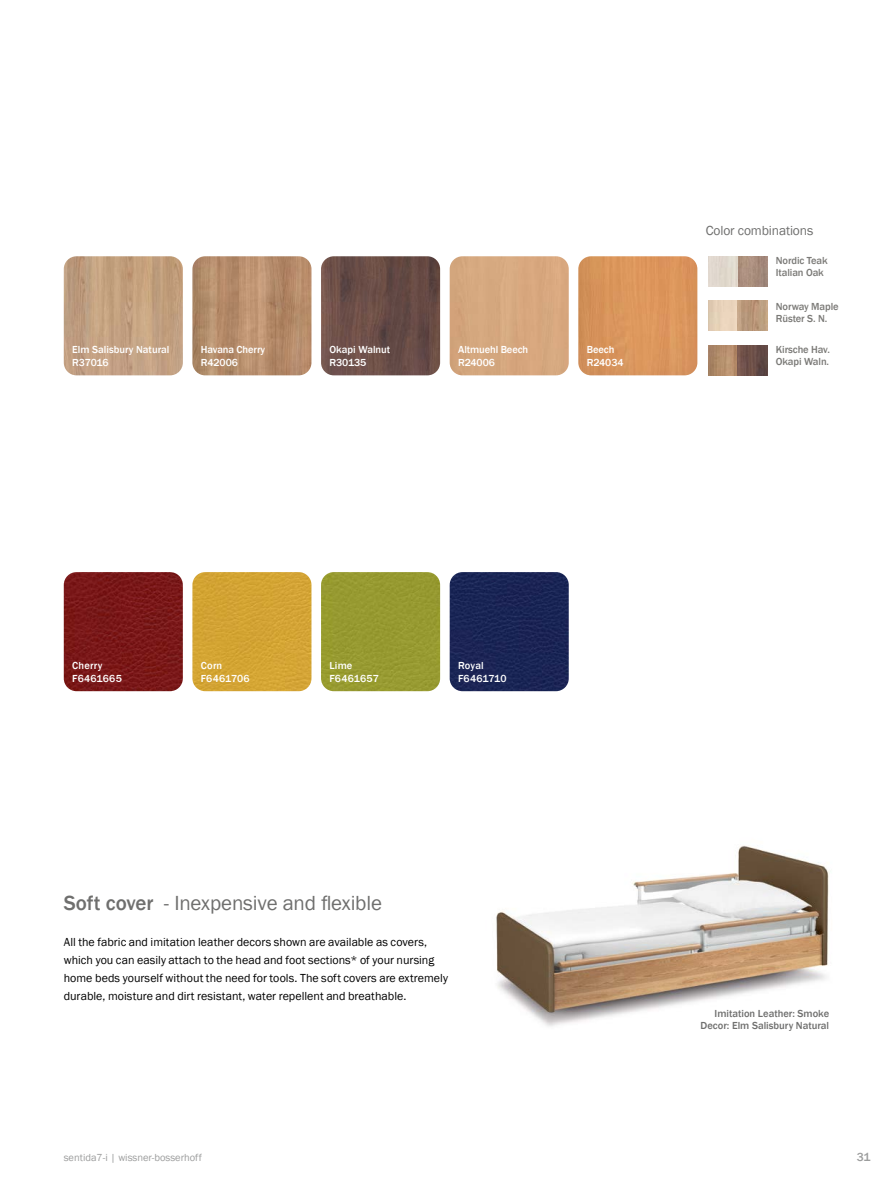
<style>
.page{position:relative;width:893px;height:1191px;background:#fff}
.page>*{position:absolute;margin:0;border:0;box-sizing:border-box;transform-origin:0 0}
.t1{font:21px "Franklin Gothic";letter-spacing:-.01em;color:#6f6f6e}
.t2{font:13.5px "Franklin Gothic";letter-spacing:-.01em;color:#6f6f6e}
.t3{font:12px/18px "Franklin Gothic";color:#000}
.t4{font:500 12px "Franklin Gothic";color:#9c9d9d}
.t5{font:500 10.5px/13.5px "Franklin Gothic";color:#fff}
.t6{font:500 10.5px/12px "Franklin Gothic";letter-spacing:-.01em;color:#7b7a77}
.t7{font:500 10.5px/12px "Franklin Gothic";color:#6f6f6e;text-align:right}
.t8{font:10.5px "Franklin Gothic";color:#9c9d9d}
.t9{font:500 10.5px/13.5px "Franklin Gothic";letter-spacing:.02em;color:#fff}
.s1{font-weight:500}
</style>
<div class="page">
<img style="left:578px;top:256px;width:119px;height:119px">
<div style="left:450px;top:256px;width:119px;height:119px;background:#d6a87f"></div>
<img style="left:192px;top:256px;width:119px;height:119px">
<img style="left:321px;top:256px;width:119px;height:119px">
<img style="left:64px;top:256px;width:119px;height:119px">
<img style="left:708px;top:256px;width:59px;height:30px">
<img style="left:708px;top:301px;width:59px;height:30px">
<img style="left:708px;top:345px;width:59px;height:30px">
<img style="left:450px;top:572px;width:119px;height:119px">
<div style="left:321px;top:572px;width:119px;height:119px;background:#979a31"></div>
<img style="left:192px;top:572px;width:119px;height:119px">
<img style="left:64px;top:572px;width:119px;height:119px">
<img style="left:496px;top:845px;width:333px;height:182px">
<p class="t2" style="left:706px;top:222px;width:109px">Color combinations</p>
<p class="t5" style="left:72px;top:343px;width:99px">Elm Salisbury Natural<br>R37016</p>
<p class="t5" style="left:201px;top:343px;width:66px">Havana Cherry<br>R42006</p>
<p class="t5" style="left:330px;top:343px;width:62px">Okapi Walnut<br>R30135</p>
<p class="t5" style="left:458px;top:343px;width:72px">Altmuehl Beech<br>R24006</p>
<p class="t5" style="left:587px;top:343px;width:38px">Beech<br>R24034</p>
<p class="t6" style="left:776px;top:254px;width:53px">Nordic Teak<br>Italian Oak</p>
<p class="t6" style="left:776px;top:301px;width:64px">Norway Maple<br>Rüster S. N.</p>
<p class="t6" style="left:776px;top:343px;width:56px">Kirsche Hav.<br>Okapi Waln.</p>
<p class="t9" style="left:72px;top:658px;width:51px">Cherry<br>F6461665</p>
<p class="t5" style="left:201px;top:658px;width:50px">Corn<br>F6461706</p>
<p class="t5" style="left:330px;top:658px;width:51px">Lime<br>F6461657</p>
<p class="t5" style="left:458px;top:658px;width:50px">Royal<br>F6461710</p>
<h1 class="t1" style="left:64px;top:890px;width:320px"><span class="s1">Soft cover</span> - Inexpensive and flexible</h1>
<p class="t3" style="left:64px;top:933px;width:386px">All the fabric and imitation leather decors shown are available as covers, which you can easily attach to the head and foot sections* of your nursing home beds yourself without the need for tools. The soft covers are extremely durable, moisture and dirt resistant, water repellent and breathable.</p>
<p class="t7" style="left:701px;top:1007px;width:130px">Imitation Leather: Smoke<br>Decor: Elm Salisbury Natural</p>
<p class="t8" style="left:64px;top:1151px;width:140px">sentida7-i | wissner-bosserhoff</p>
<p class="t4" style="left:857px;top:1149px;width:15px">31</p>
</div>
